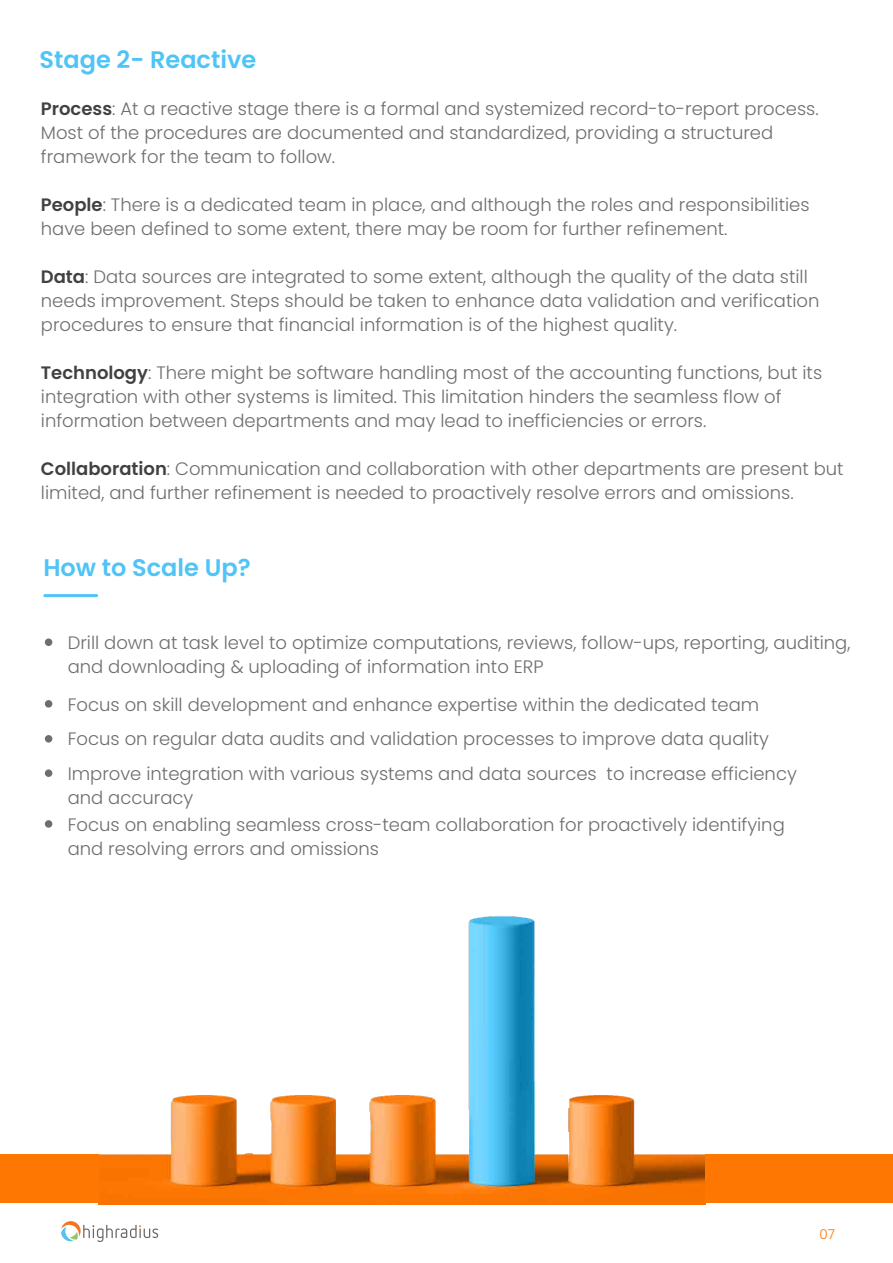
<style>
.page{position:relative;width:893px;height:1263px;background:#fff}
.page>*{position:absolute;margin:0;border:0;box-sizing:border-box;transform-origin:0 0}
.t1{font:600 24px "Poppins";color:#4fc4f7}
.t2{font:300 18px/24px "Poppins";color:#6f6d6d}
.t3{font:300 13.5px "Poppins";color:#fc7500}
.s1{font-weight:600;color:#414042}
</style>
<div class="page">
<svg style="left:61px;top:1221px;width:97px;height:21px"></svg>
<hr style="left:45px;top:594px;width:52px;height:3px;background:#4fc4f7">
<div style="left:45px;top:638px;width:7px;height:8px;background:#6f6d6d;border-radius:50%"></div>
<div style="left:45px;top:700px;width:7px;height:8px;background:#6f6d6d;border-radius:50%"></div>
<div style="left:45px;top:735px;width:7px;height:7px;background:#6f6d6d;border-radius:50%"></div>
<div style="left:45px;top:769px;width:7px;height:8px;background:#6f6d6d;border-radius:50%"></div>
<div style="left:45px;top:820px;width:7px;height:8px;background:#6f6d6d;border-radius:50%"></div>
<img style="left:98px;top:916px;width:607px;height:288px">
<div style="left:0;top:1154px;width:98px;height:49px;background:#fe7702"></div>
<div style="left:705px;top:1154px;width:188px;height:49px;background:#fe7702"></div>
<h1 class="t1" style="left:40px;top:46px;width:218px">Stage 2- Reactive</h1>
<p class="t2" style="left:41px;top:96px;width:779px"><span class="s1">Process</span>: At a reactive stage there is a formal and systemized record-to-report process.<br>Most of the procedures are documented and standardized, providing a structured framework for the team to follow.</p>
<p class="t2" style="left:41px;top:192px;width:770px"><span class="s1">People</span>: There is a dedicated team in place, and although the roles and responsibilities have been defined to some extent, there may be room for further refinement.</p>
<p class="t2" style="left:41px;top:264px;width:780px"><span class="s1">Data</span>: Data sources are integrated to some extent, although the quality of the data still needs improvement. Steps should be taken to enhance data validation and verification procedures to ensure that financial information is of the highest quality.</p>
<p class="t2" style="left:41px;top:360px;width:783px"><span class="s1">Technology</span>: There might be software handling most of the accounting functions, but its integration with other systems is limited. This limitation hinders the seamless flow of information between departments and may lead to inefficiencies or errors.</p>
<p class="t2" style="left:41px;top:456px;width:804px"><span class="s1">Collaboration</span>: Communication and collaboration with other departments are present but limited, and further refinement is needed to proactively resolve errors and omissions.</p>
<h1 class="t1" style="left:43px;top:554px;width:209px">How to Scale Up?</h1>
<p class="t2" style="left:68px;top:631px;width:784px">Drill down at task level to optimize computations, reviews, follow-ups, reporting, auditing, and downloading &amp; uploading of information into ERP</p>
<p class="t2" style="left:68px;top:687px;width:731px;line-height:34.7px">Focus on skill development and enhance expertise within the dedicated team<br>Focus on regular data audits and validation processes to improve data quality<br>Improve integration with various systems and data sources to increase efficiency</p>
<p class="t2" style="left:68px;top:784px;width:719px;line-height:26.7px">and accuracy<br>Focus on enabling seamless cross-team collaboration for proactively identifying</p>
<p class="t2" style="left:68px;top:836px;width:313px">and resolving errors and omissions</p>
<p class="t3" style="left:819px;top:1226px;width:17px">07</p>
</div>
